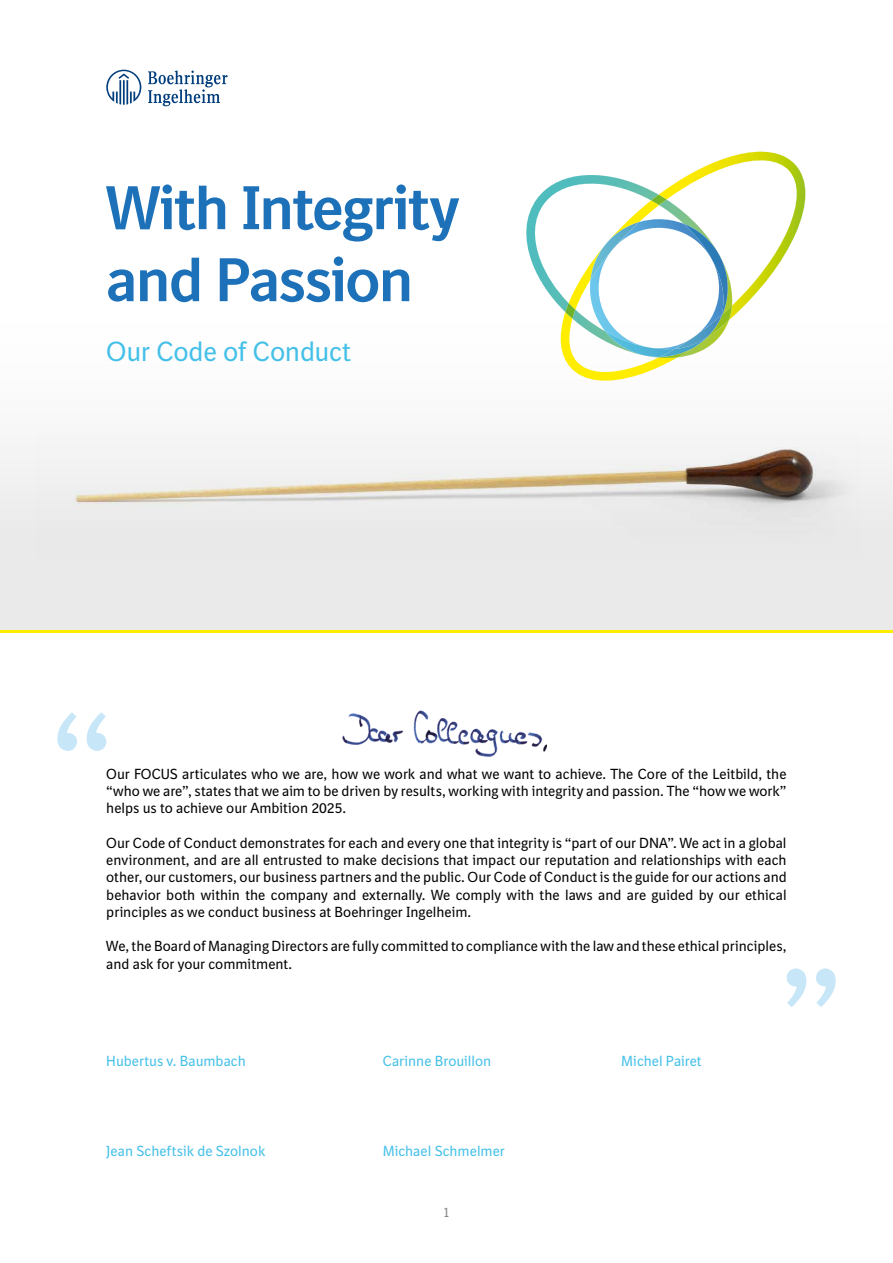
<style>
.page{position:relative;width:893px;height:1263px;background:#fff}
.page>*{position:absolute;margin:0;border:0;box-sizing:border-box;transform-origin:0 0}
.t1{font:700 60px/72px "BI Sans NEXT";letter-spacing:-.02em;color:#1d71b8}
.t2{font:27px "BI Sans NEXT";letter-spacing:-.015em;color:#44c0e8}
.t3{font:14.25px/17.2px "BI Sans NEXT";color:#000;text-align:justify}
.t4{font:14.25px "BI Sans NEXT";color:#44c0e8}
.t5{font:13.5px "BI Sans NEXT";color:#878787}
</style>
<div class="page">
<div style="left:0;top:230px;width:893px;height:401px;background:linear-gradient(to bottom,#fff,#e7e7e7)"></div>
<hr style="left:0;top:630px;width:893px;height:3px;background:#ffed00">
<img style="left:342px;top:710px;width:205px;height:47px">
<img style="left:74px;top:432px;width:745px;height:125px">
<div style="left:819px;top:393px;width:54px;height:173px;background:#f0efef"></div>
<div style="left:26px;top:393px;width:48px;height:173px;background:#f1f0f0"></div>
<svg style="left:523px;top:151px;width:286px;height:234px"></svg>
<img style="left:590px;top:222px;width:49px;height:58px">
<img style="left:660px;top:314px;width:63px;height:43px">
<svg style="left:106px;top:70px;width:35px;height:35px"></svg>
<svg style="left:148px;top:71px;width:80px;height:35px"></svg>
<svg style="left:57px;top:712px;width:49px;height:39px"></svg>
<svg style="left:787px;top:968px;width:49px;height:39px"></svg>
<h1 class="t1" style="left:106px;top:171px;width:354px">With Integrity and Passion</h1>
<h2 class="t2" style="left:106px;top:336px;width:246px">Our Code of Conduct</h2>
<p class="t3" style="left:106px;top:765px;width:682px">Our FOCUS articulates who we are, how we work and what we want to achieve. The Core of the Leitbild, the “who we are”, states that we aim to be driven by results, working with integrity and passion. The “how we work” helps us to achieve our Ambition 2025.</p>
<p class="t3" style="left:106px;top:834px;width:682px">Our Code of Conduct demonstrates for each and every one that integrity is “part of our DNA”. We act in a global environment, and are all entrusted to make decisions that impact our reputation and relationships with each other, our customers, our business partners and the public. Our Code of Conduct is the guide for our actions and behavior both within the company and externally. We comply with the laws and are guided by our ethical principles as we conduct business at Boehringer Ingelheim.</p>
<p class="t3" style="left:106px;top:937px;width:682px">We, the Board of Managing Directors are fully committed to compliance with the law and these ethical principles, and ask for your commitment.</p>
<p class="t4" style="left:106px;top:1052px;width:141px">Hubertus v. Baumbach</p>
<p class="t4" style="left:106px;top:1143px;width:161px">Jean Scheftsik de Szolnok</p>
<p class="t4" style="left:383px;top:1052px;width:110px">Carinne Brouillon</p>
<p class="t4" style="left:383px;top:1143px;width:124px">Michael Schmelmer</p>
<p class="t5" style="left:443px;top:1204px;width:9px">1</p>
<p class="t4" style="left:621px;top:1052px;width:82px">Michel Pairet</p>
</div>
